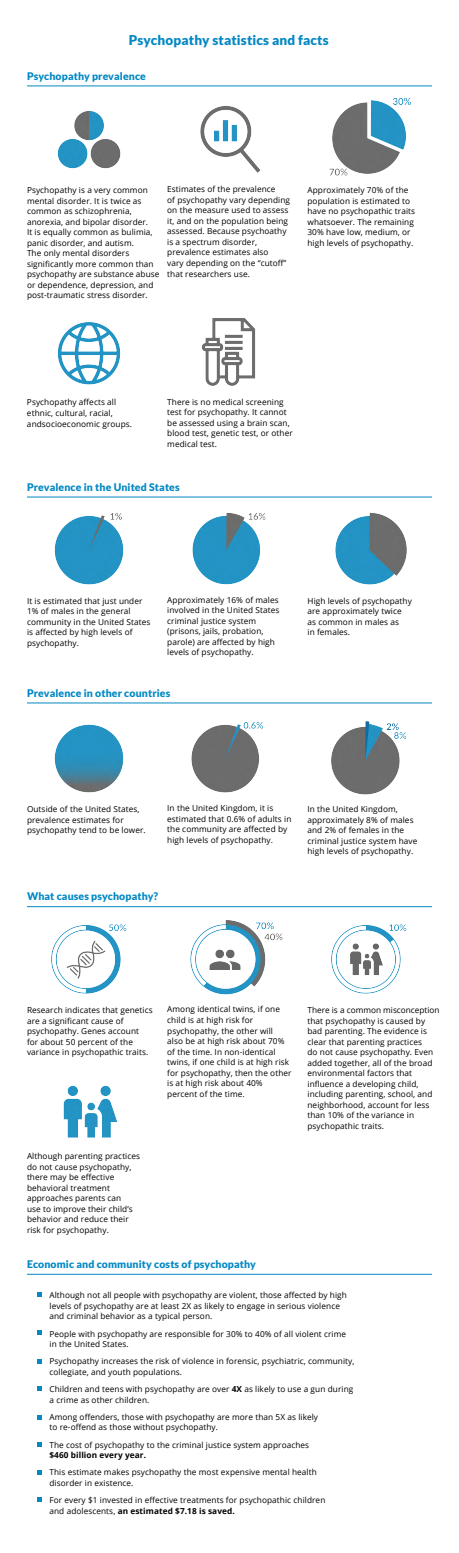
<style>
.page{position:relative;width:459px;height:1553px;background:#fff}
.page>*{position:absolute;margin:0;border:0;box-sizing:border-box;transform-origin:0 0}
.t1{font:900 13.5px "Lato";letter-spacing:.01em;color:#0388c4}
.t2{font:900 10.5px "Lato";letter-spacing:.01em;color:#0388c4}
.t3{font:8.25px/10.5px "Open Sans";letter-spacing:.01em;color:#000}
.t4{font:700 8.25px "Open Sans";letter-spacing:.01em;color:#000}
.s1{font-weight:700}
</style>
<div class="page">
<img style="left:57px;top:111px;width:64px;height:58px">
<img style="left:54px;top:513px;width:70px;height:72px">
<img style="left:54px;top:724px;width:70px;height:69px">
<img style="left:51px;top:924px;width:76px;height:70px">
<img style="left:63px;top:1085px;width:55px;height:53px">
<img style="left:57px;top:322px;width:64px;height:63px">
<img style="left:200px;top:106px;width:61px;height:67px">
<img style="left:192px;top:512px;width:74px;height:73px">
<img style="left:191px;top:722px;width:73px;height:71px">
<img style="left:190px;top:920px;width:93px;height:75px">
<img style="left:202px;top:318px;width:54px;height:68px">
<img style="left:329px;top:98px;width:82px;height:78px">
<img style="left:335px;top:512px;width:72px;height:73px">
<img style="left:331px;top:721px;width:76px;height:74px">
<img style="left:331px;top:924px;width:76px;height:70px">
<hr style="left:27px;top:702px;width:405px;height:1px;background:#0388c4">
<hr style="left:27px;top:496px;width:405px;height:1px;background:#0388c4">
<hr style="left:27px;top:86px;width:405px;height:1px;background:#0388c4">
<hr style="left:27px;top:906px;width:405px;height:1px;background:#0388c4">
<hr style="left:27px;top:1274px;width:405px;height:1px;background:#0388c4">
<svg style="left:38px;top:1292px;width:4px;height:5px"></svg>
<svg style="left:38px;top:1330px;width:4px;height:4px"></svg>
<svg style="left:38px;top:1359px;width:4px;height:5px"></svg>
<svg style="left:38px;top:1386px;width:4px;height:4px"></svg>
<svg style="left:38px;top:1415px;width:4px;height:4px"></svg>
<svg style="left:38px;top:1442px;width:4px;height:4px"></svg>
<svg style="left:38px;top:1470px;width:4px;height:4px"></svg>
<svg style="left:38px;top:1497px;width:4px;height:5px"></svg>
<h1 class="t1" style="left:129px;top:32px;width:202px">Psychopathy statistics and facts</h1>
<p class="t2" style="left:27px;top:70px;width:121px">Psychopathy prevalence</p>
<p class="t3" style="left:27px;top:185px;width:134px">Psychopathy is a very common mental disorder. It is twice as common as schizophrenia, anorexia, and bipolar disorder.<br>It is equally common as bulimia, panic disorder, and autism.<br>The only mental disorders significantly more common than psychopathy are substance abuse or dependence, depression, and post-traumatic stress disorder.</p>
<p class="t3" style="left:167px;top:184px;width:124px">Estimates of the prevalence<br>of psychopathy vary depending on the measure used to assess it, and on the population being assessed. Because psychoathy is a spectrum disorder, prevalence estimates also<br>vary depending on the “cutoff” that researchers use.</p>
<p class="t3" style="left:307px;top:185px;width:109px">Approximately 70% of the population is estimated to have no psychopathic traits whatsoever. The remaining<br>30% have low, medium, or high levels of psychopathy.</p>
<p class="t3" style="left:27px;top:397px;width:107px">Psychopathy affects all ethnic, cultural, racial, andsocioeconomic groups.</p>
<p class="t3" style="left:167px;top:396px;width:127px">There is no medical screening test for psychopathy. It cannot be assessed using a brain scan, blood test, genetic test, or other medical test.</p>
<p class="t2" style="left:27px;top:481px;width:154px">Prevalence in the United States</p>
<p class="t3" style="left:27px;top:595px;width:125px">It is estimated that just under<br>1% of males in the general community in the United States is affected by high levels of psychopathy.</p>
<p class="t3" style="left:167px;top:594px;width:114px">Approximately 16% of males involved in the United States criminal justice system (prisons, jails, probation, parole) are affected by high levels of psychopathy.</p>
<p class="t2" style="left:27px;top:687px;width:145px">Prevalence in other countries</p>
<p class="t3" style="left:307px;top:595px;width:106px">High levels of psychopathy are approximately twice as common in males as<br>in females.</p>
<p class="t3" style="left:27px;top:803px;width:120px">Outside of the United States, prevalence estimates for psychopathy tend to be lower.</p>
<p class="t3" style="left:167px;top:803px;width:126px">In the United Kingdom, it is estimated that 0.6% of adults in the community are affected by high levels of psychopathy.</p>
<p class="t2" style="left:27px;top:890px;width:133px">What causes psychopathy?</p>
<p class="t3" style="left:307px;top:804px;width:111px">In the United Kingdom, approximately 8% of males and 2% of females in the criminal justice system have high levels of psychopathy.</p>
<p class="t3" style="left:27px;top:1004px;width:127px">Research indicates that genetics are a significant cause of psychopathy. Genes account<br>for about 50 percent of the variance in psychopathic traits.</p>
<p class="t3" style="left:167px;top:1004px;width:126px">Among identical twins, if one child is at high risk for psychopathy, the other will<br>also be at high risk about 70% of the time. In non-identical twins, if one child is at high risk for psychopathy, then the other is at high risk about 40% percent of the time.</p>
<p class="t3" style="left:27px;top:1151px;width:115px">Although parenting practices do not cause psychopathy, there may be effective behavioral treatment approaches parents can<br>use to improve their child’s behavior and reduce their risk for psychopathy.</p>
<p class="t2" style="left:27px;top:1258px;width:230px">Economic and community costs of psychopathy</p>
<p class="t3" style="left:307px;top:1005px;width:134px">There is a common misconception that psychopathy is caused by bad parenting. The evidence is clear that parenting practices<br>do not cause psychopathy. Even added together, all of the broad environmental factors that influence a developing child, including parenting, school, and neighborhood, account for less than 10% of the variance in psychopathic traits.</p>
<p class="t3" style="left:49px;top:1289px;width:299px">Although not all people with psychopathy are violent, those affected by high levels of psychopathy are at least 2X as likely to engage in serious violence and criminal behavior as a typical person.</p>
<p class="t3" style="left:49px;top:1328px;width:298px">People with psychopathy are responsible for 30% to 40% of all violent crime in the United States.</p>
<p class="t3" style="left:49px;top:1355px;width:307px">Psychopathy increases the risk of violence in forensic, psychiatric, community, collegiate, and youth populations.</p>
<p class="t3" style="left:49px;top:1383px;width:305px">Children and teens with psychopathy are over <span class="s1">4X</span> as likely to use a gun during a crime as other children.</p>
<p class="t3" style="left:49px;top:1411px;width:270px">Among offenders, those with psychopathy are more than 5X as likely to re-offend as those without psychopathy.</p>
<p class="t3" style="left:49px;top:1439px;width:261px">The cost of psychopathy to the criminal justice system approaches</p>
<p class="t4" style="left:49px;top:1449px;width:98px">$460 billion every year.</p>
<p class="t3" style="left:49px;top:1466px;width:269px">This estimate makes psychopathy the most expensive mental health disorder in existence.</p>
<p class="t3" style="left:49px;top:1494px;width:277px">For every $1 invested in effective treatments for psychopathic children and adolescents, <span class="s1">an estimated $7.18 is saved.</span></p>
</div>
